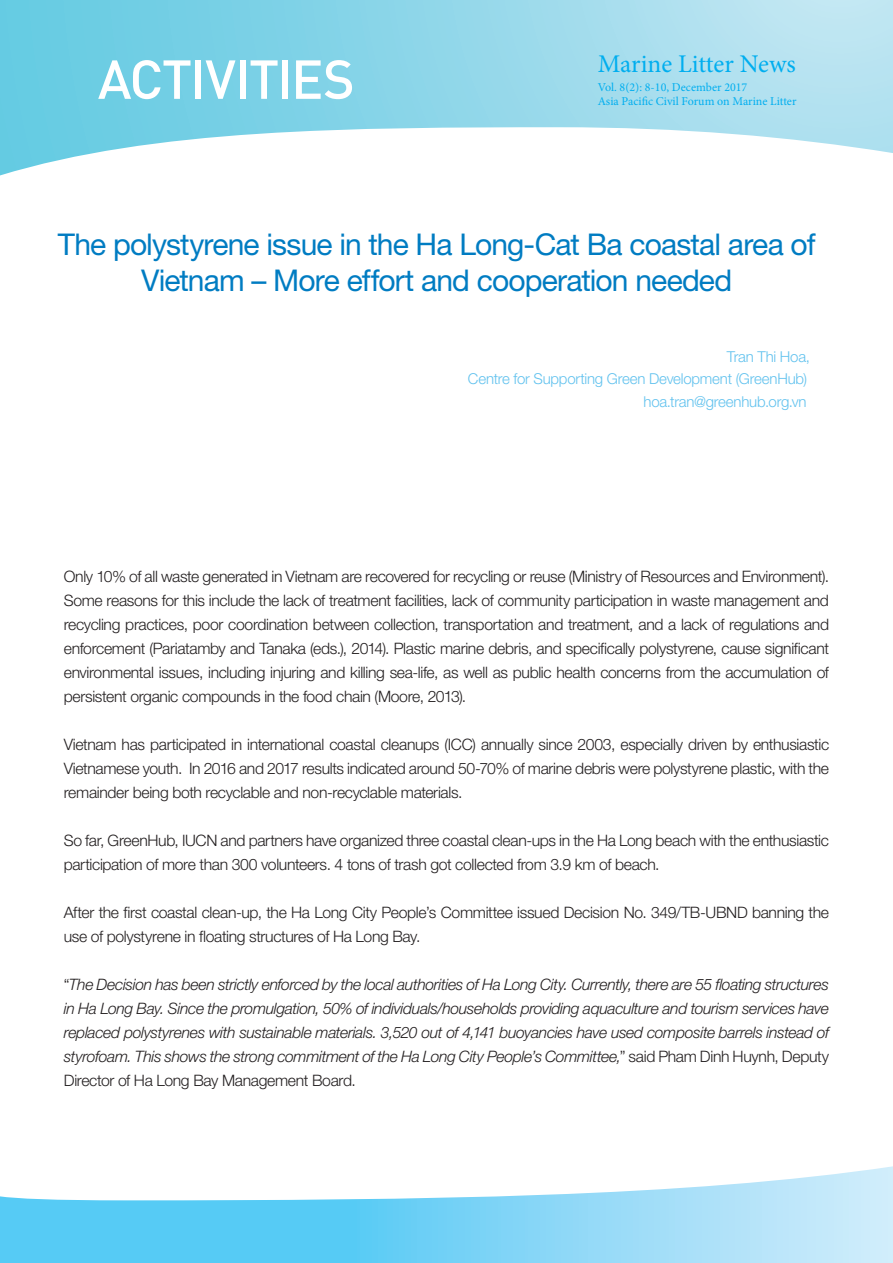
<style>
.page{position:relative;width:893px;height:1263px;background:#fff}
.page>*{position:absolute;margin:0;border:0;box-sizing:border-box;transform-origin:0 0}
.t1{font:500 54px "DIN";letter-spacing:-.03em;color:#fff}
.t2{font:30px/36px "Helvetica Neue LT Pro";letter-spacing:-.03em;color:#007cc2;text-align:center}
.t3{font:25.5px "Minion Pro";letter-spacing:-.005em;color:#00aeef}
.t4{font:300 15.75px/24px "Helvetica Neue LT Pro";letter-spacing:-.02em;color:#231f20;text-align:justify}
.t5{font:italic 300 15.75px/24px "Helvetica Neue LT Pro";letter-spacing:-.025em;color:#231f20;text-align:justify}
.t6{font:300 15px/22.5px "Helvetica Neue LT Pro";letter-spacing:-.015em;color:#62c2ee;text-align:right}
.t7{font:12px/14.4px "Minion Pro";color:#00aeef}
.s1{font-style:normal}
</style>
<div class="page">
<svg style="left:0;top:0;width:893px;height:175px"></svg>
<svg style="left:0;top:1166px;width:893px;height:97px"></svg>
<h1 class="t1" style="left:98px;top:45px;width:259px">ACTIVITIES</h1>
<h3 class="t3" style="left:598px;top:47px;width:199px">Marine Litter News</h3>
<p class="t7" style="left:598px;top:80px;width:200px">Vol. 8(2): 8-10, December 2017<br>Asia Pacific Civil Forum on Marine Litter</p>
<h2 class="t2" style="left:58px;top:226px;width:759px">The polystyrene issue in the Ha Long-Cat Ba coastal area of<br>Vietnam – More effort and cooperation needed</h2>
<p class="t6" style="left:468px;top:345px;width:343px">Tran Thi Hoa,<br>Centre for Supporting Green Development (GreenHub) hoa.tran@greenhub.org.vn</p>
<p class="t4" style="left:64px;top:564px;width:767px">Only 10% of all waste generated in Vietnam are recovered for recycling or reuse (Ministry of Resources and Environment).<br>Some reasons for this include the lack of treatment facilities, lack of community participation in waste management and recycling practices, poor coordination between collection, transportation and treatment, and a lack of regulations and enforcement (Pariatamby and Tanaka (eds.), 2014). Plastic marine debris, and specifically polystyrene, cause significant environmental issues, including injuring and killing sea-life, as well as public health concerns from the accumulation of persistent organic compounds in the food chain (Moore, 2013).</p>
<p class="t4" style="left:64px;top:732px;width:767px">Vietnam has participated in international coastal cleanups (ICC) annually since 2003, especially driven by enthusiastic Vietnamese youth. In 2016 and 2017 results indicated around 50-70% of marine debris were polystyrene plastic, with the remainder being both recyclable and non-recyclable materials.</p>
<p class="t4" style="left:64px;top:828px;width:767px">So far, GreenHub, IUCN and partners have organized three coastal clean-ups in the Ha Long beach with the enthusiastic participation of more than 300 volunteers. 4 tons of trash got collected from 3.9 km of beach.</p>
<p class="t4" style="left:64px;top:900px;width:767px">After the first coastal clean-up, the Ha Long City People’s Committee issued Decision No. 349/TB-UBND banning the use of polystyrene in floating structures of Ha Long Bay.</p>
<p class="t5" style="left:64px;top:972px;width:767px"><span class="s1">“</span>The Decision has been strictly enforced by the local authorities of Ha Long City. Currently, there are 55 floating structures in Ha Long Bay. Since the promulgation, 50% of individuals/households providing aquaculture and tourism services have replaced polystyrenes with sustainable materials. 3,520 out of 4,141 buoyancies have used composite barrels instead of styrofoam. This shows the strong commitment of the Ha Long City People’s Committee,<span class="s1">” said Pham Dinh Huynh, Deputy Director of Ha Long Bay Management Board.</span></p>
</div>
